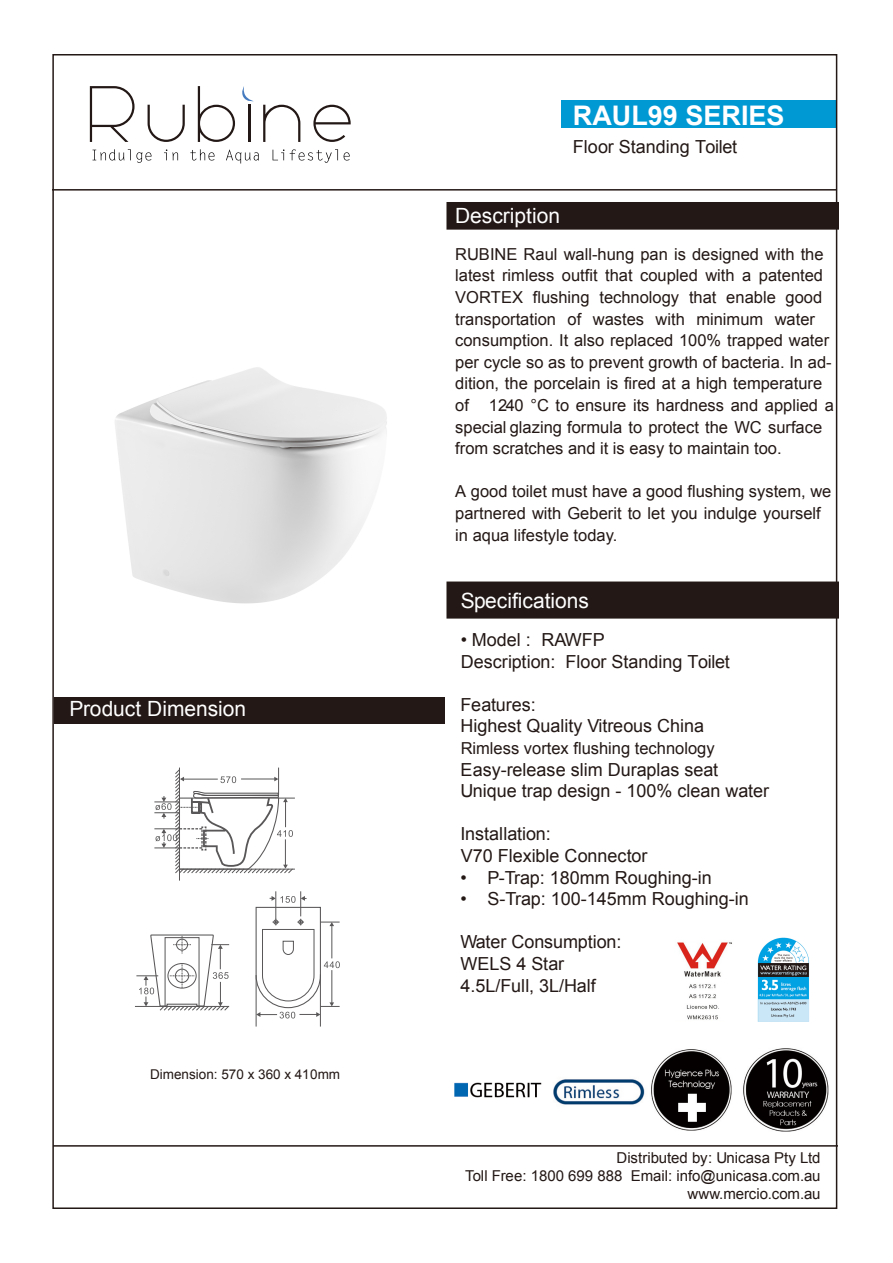
<style>
.page{position:relative;width:893px;height:1263px;background:#fff}
.page>*{position:absolute;margin:0;border:0;box-sizing:border-box;transform-origin:0 0}
.t1{font:700 27px "Arial";color:#fff}
.t2{font:21px "Arial";color:#fff}
.t3{font:18px/21.6px "Arial";color:#231815}
.t4{font:16.5px/21.6px "Arial";color:#231815}
.t5{font:15px/18px "Arial";color:#231815;text-align:right}
.t6{font:13.5px "Arial";color:#231815}
</style>
<div class="page">
<div style="left:561px;top:100px;width:276px;height:28px;background:#0099d4"></div>
<div style="left:447px;top:582px;width:391px;height:36px;background:#231815"></div>
<div style="left:446px;top:581px;width:393px;height:38px;border:2px solid #231815"></div>
<div style="left:447px;top:203px;width:391px;height:26px;background:#231815"></div>
<div style="left:446px;top:202px;width:393px;height:28px;border:2px solid #231815"></div>
<img style="left:454px;top:1082px;width:88px;height:16px">
<img style="left:553px;top:1079px;width:92px;height:26px">
<img style="left:651px;top:1049px;width:81px;height:82px">
<img style="left:743px;top:1048px;width:86px;height:84px">
<img style="left:115px;top:367px;width:272px;height:237px">
<svg style="left:154px;top:767px;width:141px;height:113px"></svg>
<hr style="left:135px;top:1006px;width:94px;height:1px;background:#595757">
<hr style="left:256px;top:975px;width:1px;height:51px;background:#595757">
<hr style="left:320px;top:974px;width:1px;height:52px;background:#595757">
<svg style="left:255px;top:891px;width:85px;height:127px"></svg>
<svg style="left:136px;top:934px;width:93px;height:77px"></svg>
<hr style="left:53px;top:1145px;width:785px;height:1px;background:#231815">
<hr style="left:52px;top:189px;width:785px;height:2px;background:#231815">
<img style="left:677px;top:942px;width:55px;height:78px">
<img style="left:757px;top:937px;width:52px;height:85px">
<div style="left:54px;top:698px;width:391px;height:26px;background:#231815"></div>
<svg style="left:93px;top:149px;width:59px;height:14px"></svg>
<svg style="left:164px;top:149px;width:14px;height:11px"></svg>
<svg style="left:190px;top:149px;width:25px;height:11px"></svg>
<svg style="left:226px;top:149px;width:33px;height:14px"></svg>
<svg style="left:273px;top:149px;width:65px;height:14px"></svg>
<svg style="left:344px;top:152px;width:6px;height:8px"></svg>
<svg style="left:90px;top:86px;width:45px;height:56px"></svg>
<svg style="left:148px;top:105px;width:37px;height:37px"></svg>
<svg style="left:263px;top:105px;width:37px;height:37px"></svg>
<svg style="left:313px;top:105px;width:38px;height:37px"></svg>
<svg style="left:198px;top:86px;width:56px;height:56px"></svg>
<p class="t2" style="left:69px;top:695px;width:178px">Product Dimension</p>
<p class="t6" style="left:150px;top:1065px;width:192px">Dimension: 570 x 360 x 410mm</p>
<h1 class="t1" style="left:573px;top:97px;width:213px">RAUL99 SERIES</h1>
<p class="t3" style="left:573px;top:136px;width:166px">Floor Standing Toilet</p>
<p class="t2" style="left:455px;top:201px;width:107px">Description</p>
<p class="t4" style="left:455px;top:243px;width:380px">RUBINE Raul wall-hung pan is designed with the latest rimless outfit that coupled with a patented VORTEX flushing technology that enable good transportation of wastes with minimum water consumption. It also replaced 100% trapped water per cycle so as to prevent growth of bacteria. In ad&shy;dition, the porcelain is fired at a high temperature of 1240 °C to ensure its hardness and applied a special glazing formula to protect the WC surface from scratches and it is easy to maintain too.</p>
<p class="t4" style="left:455px;top:481px;width:378px">A good toilet must have a good flushing system, we partnered with Geberit to let you indulge yourself in aqua lifestyle today.</p>
<p class="t2" style="left:461px;top:586px;width:130px">Specifications</p>
<p class="t3" style="left:461px;top:629px;width:270px">• Model : RAWFP<br>Description: Floor Standing Toilet</p>
<p class="t3" style="left:461px;top:694px;width:245px">Features:<br>Highest Quality Vitreous China</p>
<p class="t3" style="left:461px;top:759px;width:310px">Easy-release slim Duraplas seat<br>Unique trap design - 100% clean water</p>
<p class="t3" style="left:461px;top:823px;width:92px">Installation:</p>
<p class="t3" style="left:461px;top:867px;width:253px">• P-Trap: 180mm Roughing-in</p>
<p class="t3" style="left:461px;top:888px;width:290px">• S-Trap: 100-145mm Roughing-in</p>
<p class="t3" style="left:460px;top:931px;width:163px">Water Consumption:<br>WELS 4 Star<br>4.5L/Full, 3L/Half</p>
<p class="t4" style="left:461px;top:738px;width:256px">Rimless vortex flushing technology</p>
<p class="t3" style="left:461px;top:845px;width:188px">V70 Flexible Connector</p>
<p class="t5" style="left:465px;top:1148px;width:357px">Distributed by: Unicasa Pty Ltd<br>Toll Free: 1800 699 888 Email: info@unicasa.com.au www.mercio.com.au</p>
</div>
